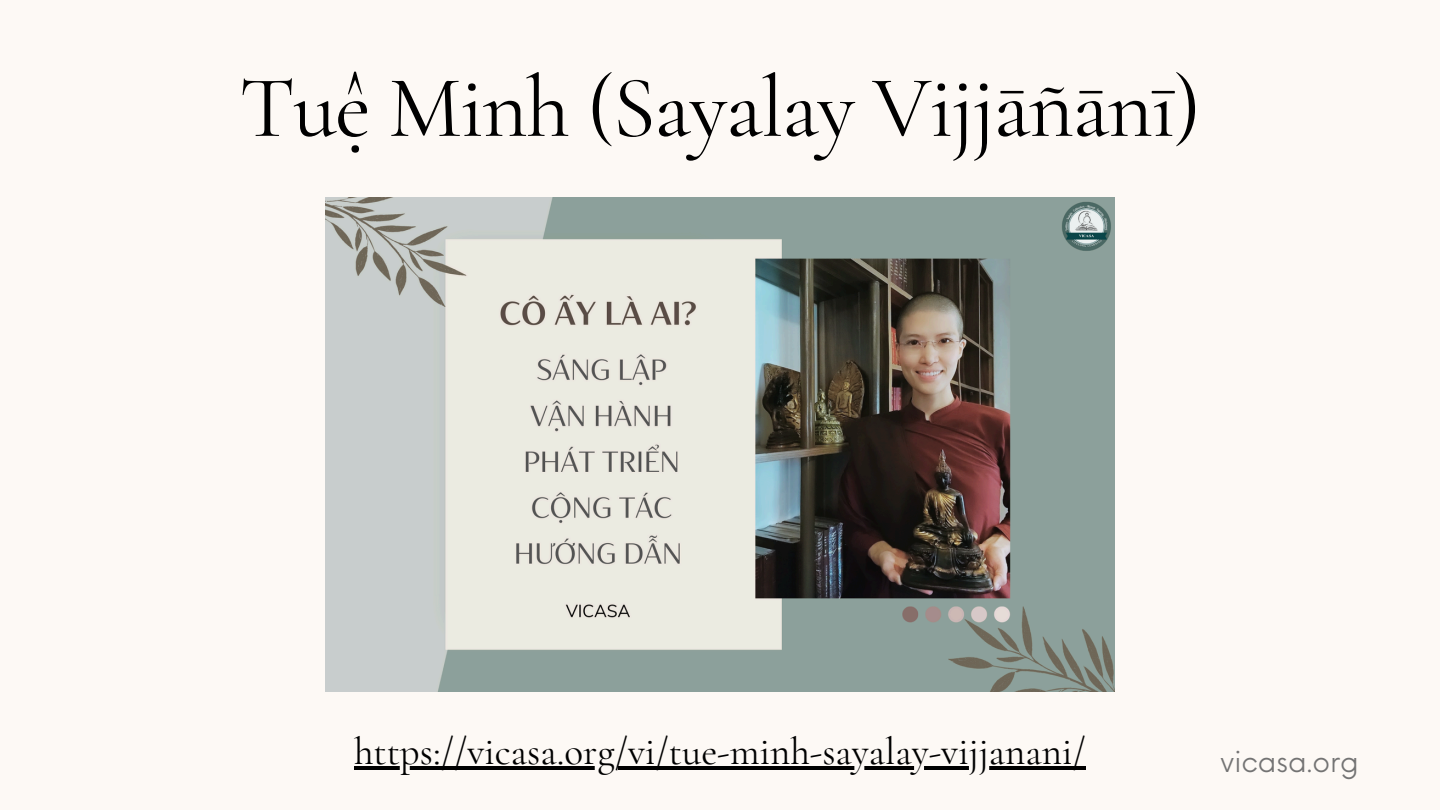
<style>
.page{position:relative;width:1440px;height:810px;background:#fdf9f5}
.page>*{position:absolute;margin:0;border:0;box-sizing:border-box;transform-origin:0 0}
.t1{font:88.1px "Cormorant Garamond";letter-spacing:-.02em;color:#000}
.t2{font:39px "Cormorant Garamond";color:#000}
.t3{font:28px "Neue Einstellung";color:#737373}
</style>
<div class="page">
<img style="left:325px;top:198px;width:790px;height:493px">
<hr style="left:354px;top:766px;width:732px;height:4px;background:#000">
<p class="t1" style="left:239px;top:55px;width:963px">Tuệ Minh (Sayalay Vijjāñānī)</p>
<h2 class="t2" style="left:354px;top:728px;width:733px">https://vicasa.org/vi/tue-minh-sayalay-vijjanani/</h2>
<p class="t3" style="left:1221px;top:737px;width:140px">vicasa.org</p>
</div>
